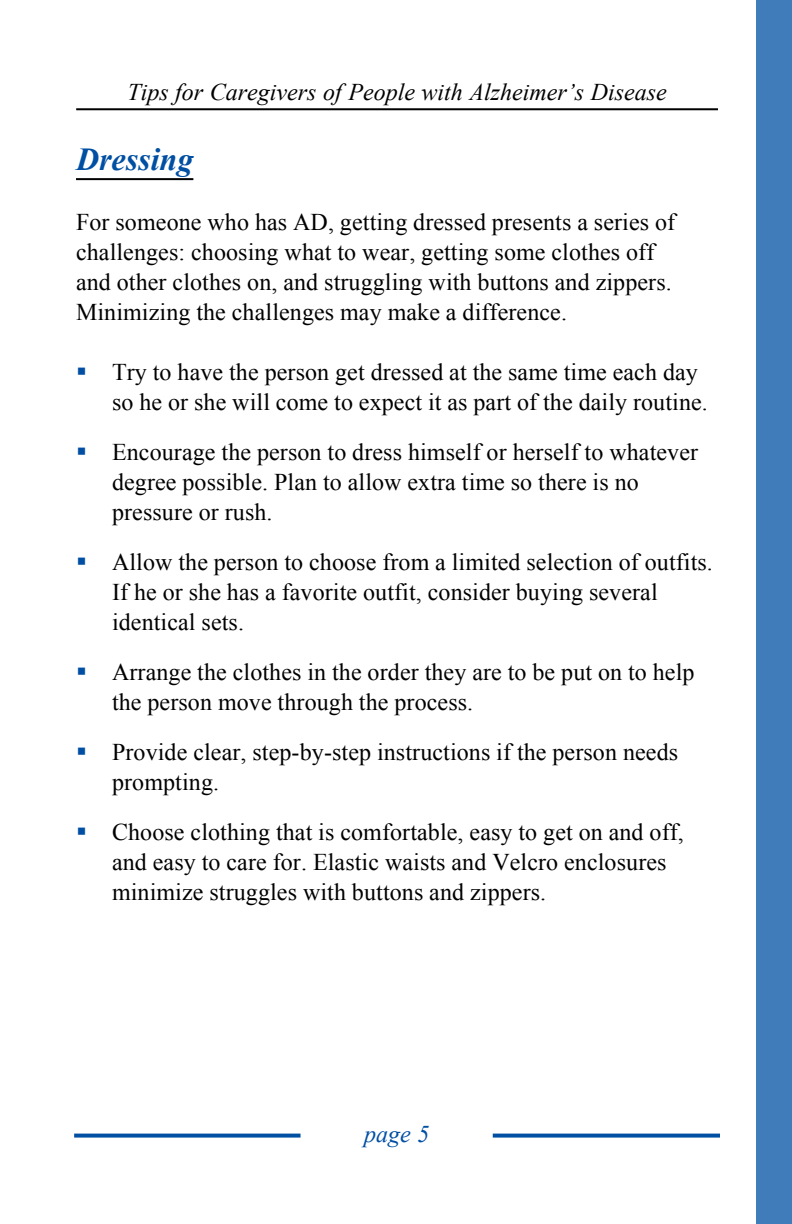
<style>
.page{position:relative;width:792px;height:1224px;background:#fff}
.page>*{position:absolute;margin:0;border:0;box-sizing:border-box;transform-origin:0 0}
.t1{font:italic 700 32px "Times New Roman";color:#004fa3}
.t2{font:24px/30px "Times New Roman";letter-spacing:.005em;color:#000}
.t3{font:italic 24px "Times New Roman";color:#000}
.t4{font:italic 24px "Times New Roman";color:#004fa3}
.s1{color:#004fa3}
</style>
<div class="page">
<hr style="left:76px;top:178px;width:117px;height:2px;background:#000">
<svg style="left:74px;top:1134px;width:227px;height:4px"></svg>
<svg style="left:493px;top:1134px;width:227px;height:4px"></svg>
<hr style="left:76px;top:108px;width:642px;height:2px;background:#000">
<div style="left:756px;top:0;width:36px;height:1224px;background:#407bba"></div>
<p class="t3" style="left:127px;top:76px;width:541px">Tips for Caregivers of People with Alzheimer’s Disease</p>
<h1 class="t1" style="left:76px;top:137px;width:119px">Dressing</h1>
<p class="t2" style="left:76px;top:207px;width:601px">For someone who has AD, getting dressed presents a series of challenges: choosing what to wear, getting some clothes off and other clothes on, and struggling with buttons and zippers.<br>Minimizing the challenges may make a difference.</p>
<p class="t2" style="left:112px;top:357px;width:597px;text-indent:-36px"><span class="s1">▪</span> Try to have the person get dressed at the same time each day so he or she will come to expect it as part of the daily routine.</p>
<p class="t2" style="left:112px;top:437px;width:588px;text-indent:-36px"><span class="s1">▪</span> Encourage the person to dress himself or herself to whatever degree possible. Plan to allow extra time so there is no pressure or rush.</p>
<p class="t2" style="left:112px;top:547px;width:602px;text-indent:-36px"><span class="s1">▪</span> Allow the person to choose from a limited selection of outfits.<br>If he or she has a favorite outfit, consider buying several identical sets.</p>
<p class="t2" style="left:112px;top:657px;width:584px;text-indent:-36px"><span class="s1">▪</span> Arrange the clothes in the order they are to be put on to help the person move through the process.</p>
<p class="t2" style="left:112px;top:737px;width:568px;text-indent:-36px"><span class="s1">▪</span> Provide clear, step-by-step instructions if the person needs prompting.</p>
<p class="t2" style="left:112px;top:817px;width:573px;text-indent:-36px"><span class="s1">▪</span> Choose clothing that is comfortable, easy to get on and off, and easy to care for. Elastic waists and Velcro enclosures minimize struggles with buttons and zippers.</p>
<p class="t4" style="left:364px;top:1117px;width:67px">page 5</p>
</div>
